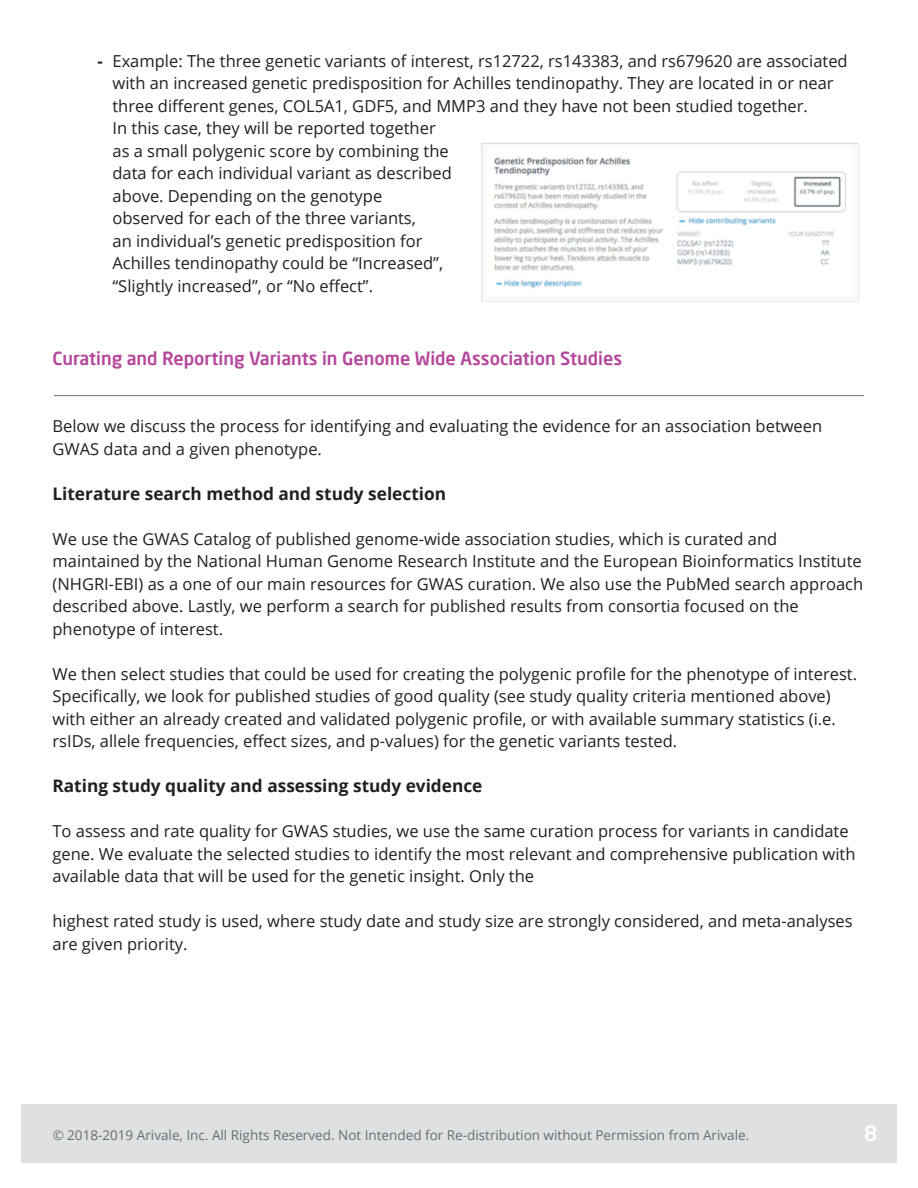
<style>
.page{position:relative;width:918px;height:1188px;background:#fff}
.page>*{position:absolute;margin:0;border:0;box-sizing:border-box;transform-origin:0 0}
.t1{font:500 21px "Neo Sans Pro";color:#fff}
.Heading{font:500 18px "Neo Sans Pro";color:#b5479b}
.SubHeadBold{font:700 17.25px "Open Sans";color:#231f20}
.Main_Content{font:16.5px/22.5px "Open Sans";color:#231f20}
.Sub_indent_small_bul{font:16.5px/22.5px "Open Sans";color:#231f20}
.t2{font:13.5px "Open Sans";color:#435257}
.s1{font-weight:700}
</style>
<div class="page">
<div style="left:21px;top:1105px;width:876px;height:58px;background:#e0e0e0"></div>
<img style="left:481px;top:143px;width:379px;height:159px">
<hr style="left:54px;top:395px;width:810px;height:1px;background:#66777f">
<p class="Sub_indent_small_bul" style="left:112px;top:49px;width:737px;text-indent:-15px"><span class="s1">-</span> Example: The three genetic variants of interest, rs12722, rs143383, and rs679620 are associated with an increased genetic predisposition for Achilles tendinopathy. They are located in or near three different genes, COL5A1, GDF5, and MMP3 and they have not been studied together.</p>
<p class="Sub_indent_small_bul" style="left:112px;top:116px;width:341px">In this case, they will be reported together as a small polygenic score by combining the data for each individual variant as described above. Depending on the genotype observed for each of the three variants,<br>an individual’s genetic predisposition for Achilles tendinopathy could be “Increased”, “Slightly increased”, or “No effect”.</p>
<p class="Heading" style="left:52px;top:347px;width:571px">Curating and Reporting Variants in Genome Wide Association Studies</p>
<p class="Main_Content" style="left:52px;top:415px;width:771px">Below we discuss the process for identifying and evaluating the evidence for an association between<br>GWAS data and a given phenotype.</p>
<p class="SubHeadBold" style="left:52px;top:481px;width:395px">Literature search method and study selection</p>
<p class="Main_Content" style="left:52px;top:527px;width:812px">We use the GWAS Catalog of published genome-wide association studies, which is curated and maintained by the National Human Genome Research Institute and the European Bioinformatics Institute (NHGRI-EBI) as a one of our main resources for GWAS curation. We also use the PubMed search approach described above. Lastly, we perform a search for published results from consortia focused on the phenotype of interest.</p>
<p class="Main_Content" style="left:52px;top:662px;width:806px">We then select studies that could be used for creating the polygenic profile for the phenotype of interest.<br>Specifically, we look for published studies of good quality (see study quality criteria mentioned above) with either an already created and validated polygenic profile, or with available summary statistics (i.e. rsIDs, allele frequencies, effect sizes, and p-values) for the genetic variants tested.</p>
<p class="SubHeadBold" style="left:52px;top:774px;width:431px">Rating study quality and assessing study evidence</p>
<p class="Main_Content" style="left:52px;top:820px;width:804px">To assess and rate quality for GWAS studies, we use the same curation process for variants in candidate gene. We evaluate the selected studies to identify the most relevant and comprehensive publication with available data that will be used for the genetic insight. Only the</p>
<p class="Main_Content" style="left:52px;top:910px;width:802px">highest rated study is used, where study date and study size are strongly considered, and meta-analyses are given priority.</p>
<p class="t2" style="left:52px;top:1126px;width:698px">© 2018-2019 Arivale, Inc. All Rights Reserved. Not Intended for Re-distribution without Permission from Arivale.</p>
<p class="t1" style="left:864px;top:1120px;width:15px">8</p>
</div>
